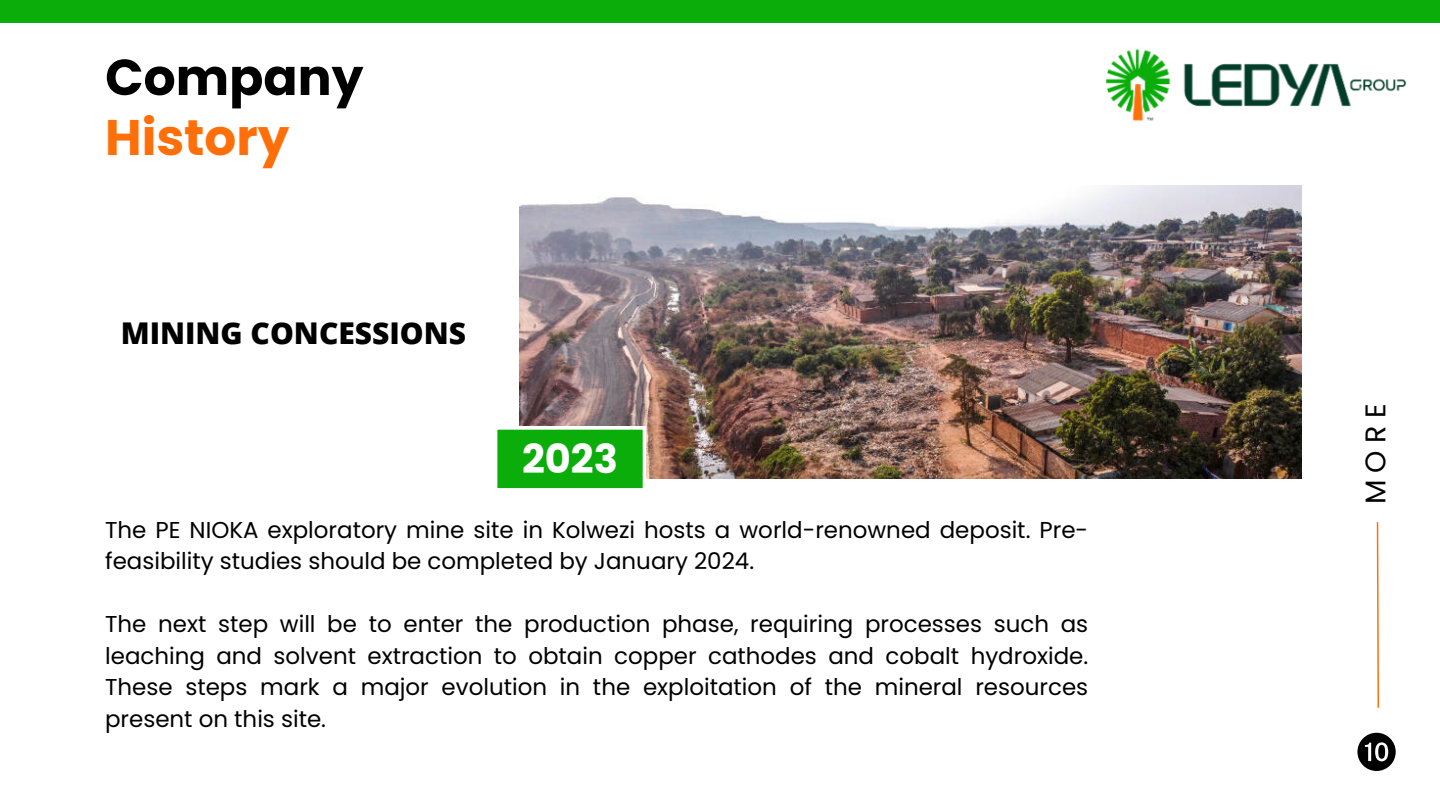
<style>
.page{position:relative;width:1440px;height:810px;background:#fff}
.page>*{position:absolute;margin:0;border:0;box-sizing:border-box;transform-origin:0 0}
.t1{font:700 50.4px "Poppins";color:#000}
.t2{font:700 50px "Poppins";color:#ff6f09}
.t3{font:700 40px "Poppins";color:#fff}
.t4{font:800 30px "Open Sans";color:#000}
.t5{font:28.4px "Poppins";color:#000}
.t6{font:23px/31.5px "Poppins";color:#000}
</style>
<div class="page">
<div style="left:0;top:0;width:1440px;height:22px;background:#0aad0a"></div>
<img style="left:520px;top:185px;width:781px;height:294px">
<svg style="left:497px;top:427px;width:149px;height:62px;background:#1db31d"></svg>
<img style="left:1105px;top:49px;width:302px;height:72px">
<svg style="left:1357px;top:733px;width:39px;height:38px"></svg>
<svg style="left:1376px;top:522px;width:3px;height:186px"></svg>
<p class="t1" style="left:105px;top:42px;width:260px">Company</p>
<p class="t2" style="left:105px;top:102px;width:186px">History</p>
<p class="t4" style="left:121px;top:311px;width:347px">MINING CONCESSIONS</p>
<p class="t3" style="left:522px;top:431px;width:98px">2023</p>
<p class="t6" style="left:105px;top:514px;width:985px">The PE NIOKA exploratory mine site in Kolwezi hosts a world-renowned deposit. Pre&shy;feasibility studies should be completed by January 2024.</p>
<p class="t6" style="left:105px;top:608px;width:985px;text-align:justify">The next step will be to enter the production phase, requiring processes such as leaching and solvent extraction to obtain copper cathodes and cobalt hydroxide.<br>These steps mark a major evolution in the exploitation of the mineral resources present on this site.</p>
<p class="t5" style="left:1356px;top:504px;width:102px;rotate:-90deg">MORE</p>
</div>
